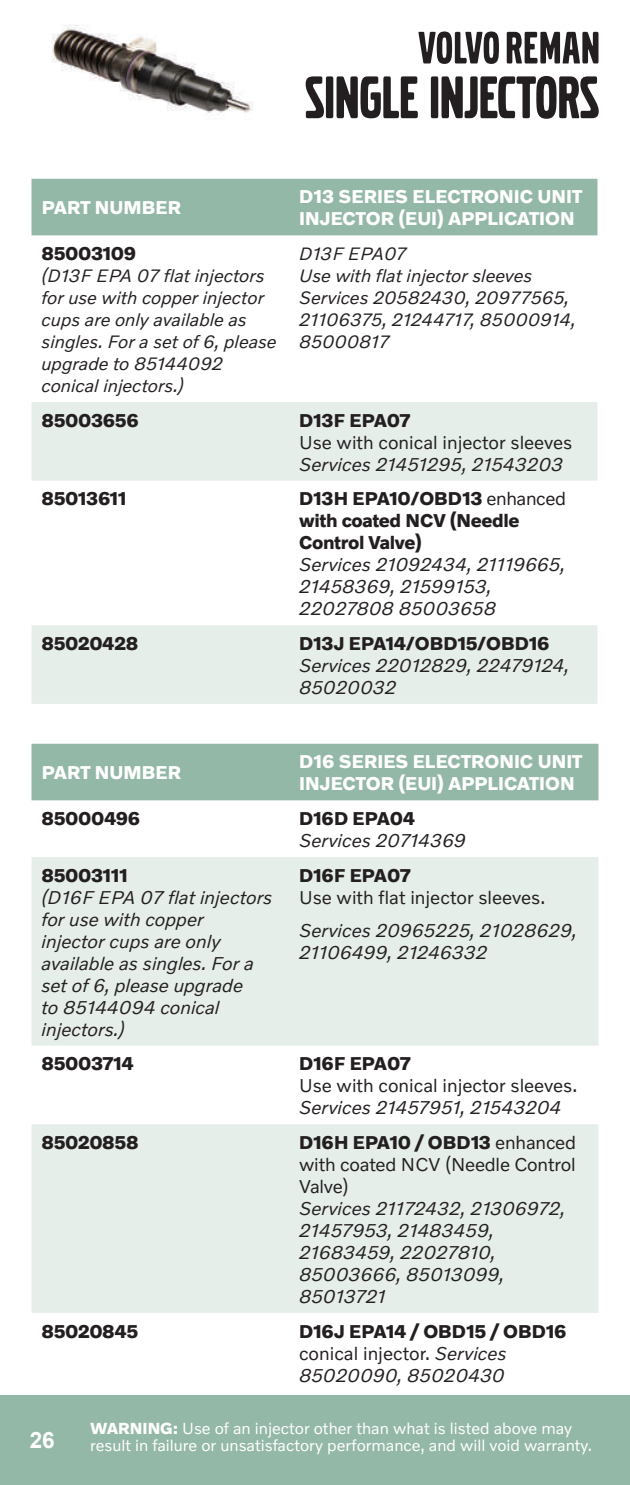
<style>
.page{position:relative;width:630px;height:1485px;background:#fff}
.page>*{position:absolute;margin:0;border:0;box-sizing:border-box;transform-origin:0 0}
.t1{font:62.75px "Volvo Broad Pro";color:#231f20}
.t2{font:700 22.5px "Arial";color:#fff}
.t3{font:italic 18.75px/22px "Volvo Novum";color:#231f20}
.t4{font:700 18.75px/22px "Volvo Novum";letter-spacing:-.02em;color:#231f20}
.t5{font:18.75px/22px "Volvo Novum";color:#231f20;text-align:justify}
.t6{font:700 18.75px/22px "Volvo Novum";color:#fff}
.t7{font:700 18.75px "Volvo Novum";color:#231f20}
.t8{font:italic 18px/22px "Volvo Novum";color:#231f20}
.t9{font:16.25px/17.5px "Volvo Novum";color:#fff}
.s1{font-weight:400}
.s2{font-weight:700}
.s3{font-weight:700;font-style:normal}
.s4{font-style:normal}
</style>
<div class="page">
<div style="left:0;top:1395px;width:630px;height:90px;background:#94b8a8"></div>
<svg style="left:418px;top:31px;width:81px;height:33px"></svg>
<svg style="left:507px;top:32px;width:91px;height:31px"></svg>
<div style="left:32px;top:179px;width:566px;height:56px;background:#94b8a8"></div>
<svg style="left:32px;top:402px;width:566px;height:302px;fill:#e6eeea"></svg>
<div style="left:32px;top:744px;width:566px;height:56px;background:#94b8a8"></div>
<svg style="left:32px;top:857px;width:566px;height:456px;fill:#e6eeea"></svg>
<img style="left:52px;top:24px;width:201px;height:89px">
<h1 class="t1" style="left:305px;top:68px;width:295px">SINGLE INJECTORS</h1>
<p class="t6" style="left:42px;top:196px;width:141px">PART NUMBER</p>
<p class="t6" style="left:299px;top:185px;width:285px">D13 SERIES ELECTRONIC UNIT<br>INJECTOR (EUI) APPLICATION</p>
<p class="t4" style="left:42px;top:242px;width:96px">85003109</p>
<p class="t8" style="left:42px;top:264px;width:237px">(D13F EPA 07 flat injectors for use with copper injector cups are only available as singles. For a set of 6, please upgrade to 85144092 conical injectors.)</p>
<p class="t8" style="left:299px;top:242px;width:278px">D13F EPA07<br>Use with flat injector sleeves<br>Services 20582430, 20977565,<br>21106375, 21244717, 85000914,<br>85000817</p>
<p class="t4" style="left:42px;top:408px;width:99px">85003656</p>
<p class="t4" style="left:299px;top:408px;width:113px">D13F EPA07</p>
<p class="t5" style="left:299px;top:430px;width:275px">Use with conical injector sleeves</p>
<p class="t3" style="left:299px;top:452px;width:266px">Services 21451295, 21543203</p>
<p class="t4" style="left:42px;top:487px;width:87px">85013611</p>
<p class="t4" style="left:299px;top:487px;width:268px">D13H EPA10/OBD13 <span class="s1">enhanced </span>with coated NCV (Needle<br>Control Valve)</p>
<p class="t3" style="left:299px;top:553px;width:268px">Services 21092434, 21119665,<br>21458369, 21599153,<br>22027808 85003658</p>
<p class="t4" style="left:42px;top:632px;width:98px">85020428</p>
<p class="t7" style="left:299px;top:632px;width:252px">D13J EPA14/OBD15/OBD16</p>
<p class="t3" style="left:299px;top:654px;width:272px">Services 22012829, 22479124,<br>85020032</p>
<p class="t6" style="left:42px;top:761px;width:141px">PART NUMBER</p>
<p class="t6" style="left:299px;top:750px;width:285px">D16 SERIES ELECTRONIC UNIT<br>INJECTOR (EUI) APPLICATION</p>
<p class="t4" style="left:42px;top:807px;width:100px">85000496</p>
<p class="t4" style="left:299px;top:807px;width:118px">D16D EPA04</p>
<p class="t3" style="left:299px;top:829px;width:168px">Services 20714369</p>
<p class="t4" style="left:42px;top:863px;width:88px">85003111</p>
<p class="t3" style="left:42px;top:885px;width:232px">(D16F EPA 07 flat injectors for use with copper<br>injector cups are only available as singles. For a set of 6, please upgrade<br>to 85144094 conical injectors.)</p>
<p class="t4" style="left:299px;top:863px;width:114px">D16F EPA07</p>
<p class="t5" style="left:299px;top:885px;width:248px">Use with flat injector sleeves.</p>
<p class="t3" style="left:299px;top:919px;width:279px">Services 20965225, 21028629,<br>21106499, 21246332</p>
<p class="t4" style="left:42px;top:1052px;width:94px">85003714</p>
<p class="t4" style="left:299px;top:1052px;width:114px">D16F EPA07</p>
<p class="t5" style="left:299px;top:1074px;width:280px">Use with conical injector sleeves.</p>
<p class="t3" style="left:299px;top:1096px;width:264px">Services 21457951, 21543204</p>
<p class="t4" style="left:42px;top:1131px;width:99px">85020858</p>
<p class="t5" style="left:299px;top:1131px;width:279px"><span class="s2">D16H EPA10 / OBD13</span> enhanced with coated NCV (Needle Control Valve)</p>
<p class="t3" style="left:299px;top:1197px;width:268px">Services 21172432, 21306972,<br>21457953, 21483459,<br>21683459, 22027810,<br>85003666, 85013099,<br>85013721</p>
<p class="t4" style="left:42px;top:1319px;width:98px">85020845</p>
<p class="t3" style="left:299px;top:1319px;width:269px"><span class="s3">D16J EPA14 / OBD15 / OBD16 </span><span class="s4">conical injector.</span> Services<br>85020090, 85020430</p>
<p class="t2" style="left:30px;top:1425px;width:27px">26</p>
<p class="t9" style="left:90px;top:1419px;width:503px"><span class="s2">WARNING:</span> Use of an injector other than what is listed above may result in failure or unsatisfactory performance, and will void warranty.</p>
</div>
